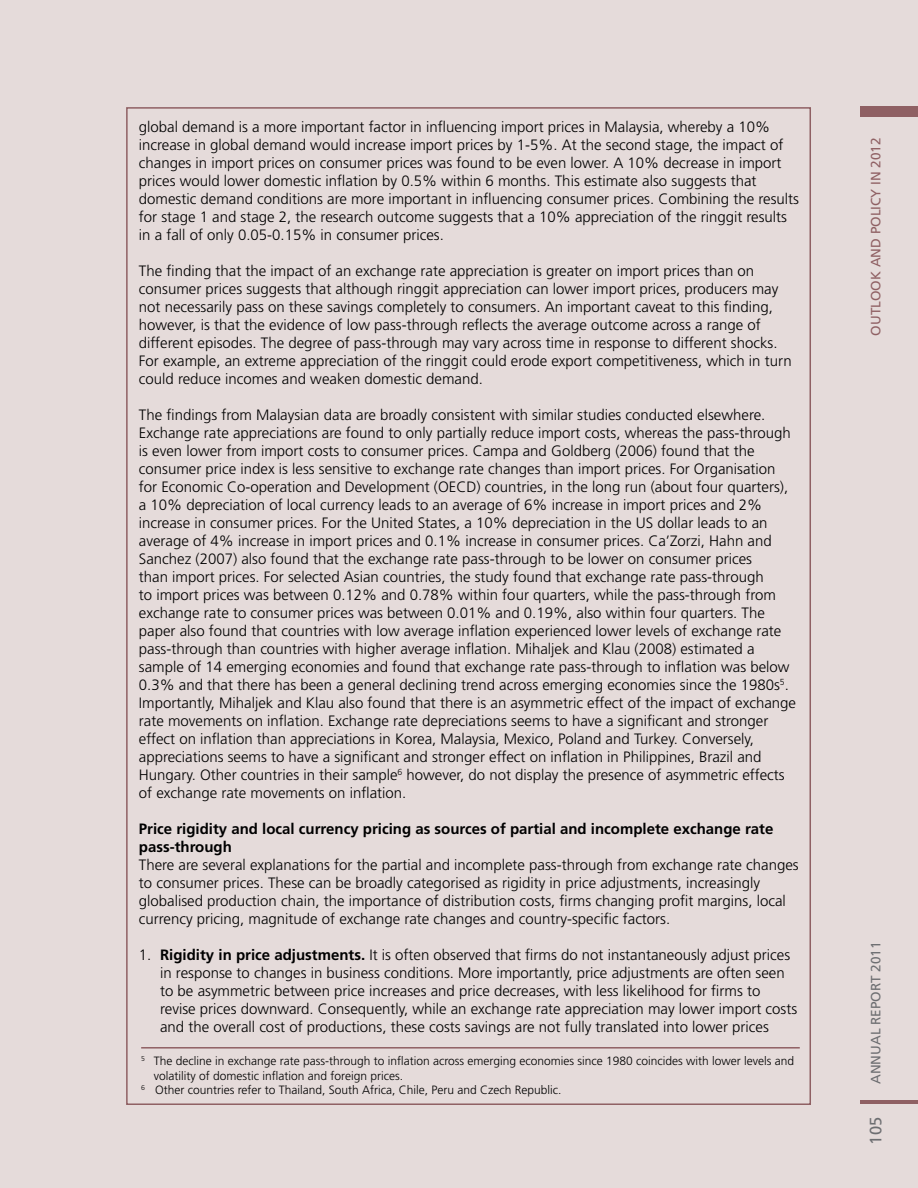
<style>
.page{position:relative;width:918px;height:1188px;background:#e5dbda}
.page>*{position:absolute;margin:0;border:0;box-sizing:border-box;transform-origin:0 0}
.t1{font:16.5px "Frutiger";color:#6d6e71}
.t2{font:300 15px/18px "Frutiger";color:#000}
.t3{font:13.5px "Frutiger";color:#8f6063}
.t4{font:13.5px "Frutiger";color:#6d6e71}
.t5{font:300 12px "Frutiger";color:#000}
.s1{font-weight:700}
</style>
<div class="page">
<hr style="left:860px;top:1101px;width:58px;height:3px;background:#8f6063">
<div style="left:860px;top:106px;width:58px;height:11px;background:#8f6063"></div>
<hr style="left:141px;top:1047px;width:659px;height:2px;background:#8f6063">
<p class="t2" style="left:139px;top:119px;width:662px">global demand is a more important factor in influencing import prices in Malaysia, whereby a 10% increase in global demand would increase import prices by 1-5%. At the second stage, the impact of changes in import prices on consumer prices was found to be even lower. A 10% decrease in import prices would lower domestic inflation by 0.5% within 6 months. This estimate also suggests that domestic demand conditions are more important in influencing consumer prices. Combining the results for stage 1 and stage 2, the research outcome suggests that a 10% appreciation of the ringgit results in a fall of only 0.05-0.15% in consumer prices.</p>
<p class="t2" style="left:139px;top:263px;width:654px">The finding that the impact of an exchange rate appreciation is greater on import prices than on consumer prices suggests that although ringgit appreciation can lower import prices, producers may not necessarily pass on these savings completely to consumers. An important caveat to this finding, however, is that the evidence of low pass-through reflects the average outcome across a range of different episodes. The degree of pass-through may vary across time in response to different shocks.<br>For example, an extreme appreciation of the ringgit could erode export competitiveness, which in turn could reduce incomes and weaken domestic demand.</p>
<p class="t2" style="left:139px;top:407px;width:659px">The findings from Malaysian data are broadly consistent with similar studies conducted elsewhere.<br>Exchange rate appreciations are found to only partially reduce import costs, whereas the pass-through is even lower from import costs to consumer prices. Campa and Goldberg (2006) found that the consumer price index is less sensitive to exchange rate changes than import prices. For Organisation for Economic Co-operation and Development (OECD) countries, in the long run (about four quarters), a 10% depreciation of local currency leads to an average of 6% increase in import prices and 2% increase in consumer prices. For the United States, a 10% depreciation in the US dollar leads to an average of 4% increase in import prices and 0.1% increase in consumer prices. Ca’Zorzi, Hahn and Sanchez (2007) also found that the exchange rate pass-through to be lower on consumer prices<br>than import prices. For selected Asian countries, the study found that exchange rate pass-through<br>to import prices was between 0.12% and 0.78% within four quarters, while the pass-through from exchange rate to consumer prices was between 0.01% and 0.19%, also within four quarters. The paper also found that countries with low average inflation experienced lower levels of exchange rate pass-through than countries with higher average inflation. Mihaljek and Klau (2008) estimated a sample of 14 emerging economies and found that exchange rate pass-through to inflation was below 0.3% and that there has been a general declining trend across emerging economies since the 1980s<sup>5</sup>.<br>Importantly, Mihaljek and Klau also found that there is an asymmetric effect of the impact of exchange rate movements on inflation. Exchange rate depreciations seems to have a significant and stronger effect on inflation than appreciations in Korea, Malaysia, Mexico, Poland and Turkey. Conversely, appreciations seems to have a significant and stronger effect on inflation in Philippines, Brazil and Hungary. Other countries in their sample<sup>6</sup> however, do not display the presence of asymmetric effects of exchange rate movements on inflation.</p>
<p class="t2" style="left:139px;top:821px;width:661px"><span class="s1">Price rigidity and local currency pricing as sources of partial and incomplete exchange rate pass-through<br></span>There are several explanations for the partial and incomplete pass-through from exchange rate changes to consumer prices. These can be broadly categorised as rigidity in price adjustments, increasingly globalised production chain, the importance of distribution costs, firms changing profit margins, local currency pricing, magnitude of exchange rate changes and country-specific factors.</p>
<p class="t2" style="left:160px;top:947px;width:639px;text-indent:-21px">1. <span class="s1">Rigidity in price adjustments.</span> It is often observed that firms do not instantaneously adjust prices in response to changes in business conditions. More importantly, price adjustments are often seen to be asymmetric between price increases and price decreases, with less likelihood for firms to revise prices downward. Consequently, while an exchange rate appreciation may lower import costs and the overall cost of productions, these costs savings are not fully translated into lower prices</p>
<p class="t5" style="left:141px;top:1056px;width:655px"><sup>5</sup> The decline in exchange rate pass-through to inflation across emerging economies since 1980 coincides with lower levels and</p>
<p class="t5" style="left:154px;top:1071px;width:251px">volatility of domestic inflation and foreign prices.</p>
<p class="t5" style="left:141px;top:1085px;width:422px"><sup>6</sup> Other countries refer to Thailand, South Africa, Chile, Peru and Czech Republic.</p>
<p class="t3" style="left:870px;top:336px;width:200px;rotate:-90deg">OUTLOOK AND POLICY IN 2012</p>
<p class="t4" style="left:870px;top:1084px;width:144px;rotate:-90deg">ANNUAL REPORT 2011</p>
<p class="t1" style="left:869px;top:1145px;width:29px;rotate:-90deg">105</p>
</div>
